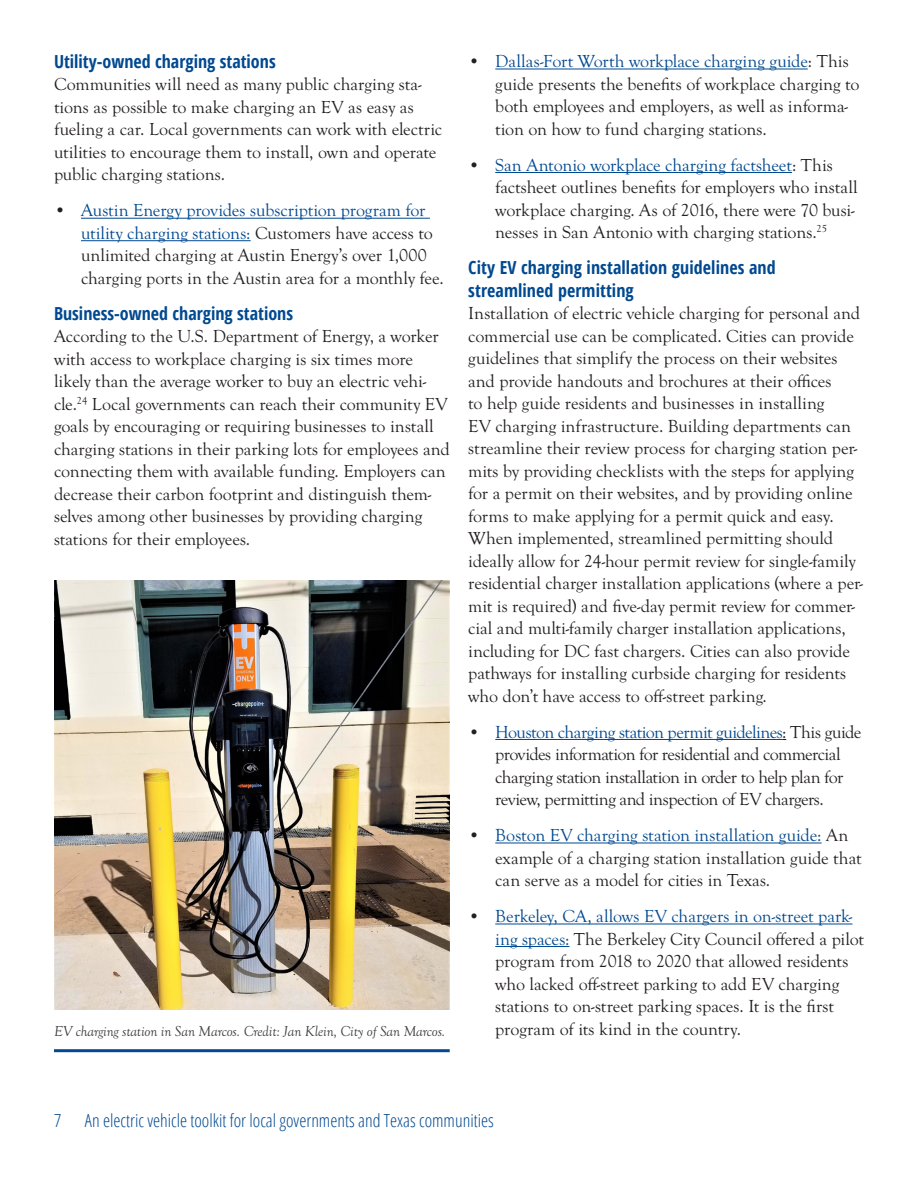
<style>
.page{position:relative;width:918px;height:1188px;background:#fff}
.page>*{position:absolute;margin:0;border:0;box-sizing:border-box;transform-origin:0 0}
.Body_text{font:18px/22.5px "Goudy Old Sty";letter-spacing:-.005em;color:#231f20}
.Body_text-2{font:18px/22.5px "Goudy Old Sty";letter-spacing:-.025em;color:#231f20;text-align:center}
.Third_Level_Subhead{font:700 condensed 18px/22.5px "Open Sans";letter-spacing:.005em;color:#014990}
.t1{font:300 condensed 18px "Open Sans";color:#014990}
.Caption_text{font:italic 15px "Goudy Old Sty";letter-spacing:-.01em;color:#3e3e3f}
.s1{color:#014990}
</style>
<div class="page">
<hr style="left:81px;top:218px;width:349px;height:1px;background:#014990">
<hr style="left:81px;top:240px;width:170px;height:1px;background:#014990">
<hr style="left:495px;top:69px;width:313px;height:1px;background:#014990">
<hr style="left:495px;top:172px;width:297px;height:1px;background:#014990">
<hr style="left:495px;top:739px;width:287px;height:1px;background:#014990">
<hr style="left:495px;top:843px;width:327px;height:1px;background:#014990">
<hr style="left:495px;top:924px;width:357px;height:1px;background:#014990">
<hr style="left:495px;top:946px;width:74px;height:1px;background:#014990">
<hr style="left:54px;top:1049px;width:396px;height:3px;background:#014990">
<img style="left:54px;top:580px;width:396px;height:430px">
<p class="Third_Level_Subhead" style="left:54px;top:50px;width:223px">Utility-owned charging stations</p>
<p class="Body_text" style="left:54px;top:74px;width:389px">Communities will need as many public charging sta&shy;tions as possible to make charging an EV as easy as fueling a car. Local governments can work with electric utilities to encourage them to install, own and operate public charging stations.</p>
<p class="Body_text" style="left:81px;top:200px;width:364px;text-indent:-27px">• <span class="s1">Austin Energy provides subscription program for utility charging stations:</span> Customers have access to unlimited charging at Austin Energy’s over 1,000 charging ports in the Austin area for a monthly fee.</p>
<p class="Third_Level_Subhead" style="left:54px;top:302px;width:241px">Business-owned charging stations</p>
<p class="Body_text" style="left:54px;top:326px;width:397px">According to the U.S. Department of Energy, a worker with access to workplace charging is six times more likely than the average worker to buy an electric vehi&shy;cle.<sup>24</sup> Local governments can reach their community EV goals by encouraging or requiring businesses to install charging stations in their parking lots for employees and connecting them with available funding. Employers can decrease their carbon footprint and distinguish them&shy;selves among other businesses by providing charging stations for their employees.</p>
<p class="Body_text" style="left:495px;top:50px;width:366px;text-indent:-27px">• <span class="s1">Dallas-Fort Worth workplace charging guide</span>: This guide presents the benefits of workplace charging to both employees and employers, as well as informa&shy;tion on how to fund charging stations.</p>
<p class="Body_text" style="left:495px;top:154px;width:364px;text-indent:-27px">• <span class="s1">San Antonio workplace charging factsheet</span>: This factsheet outlines benefits for employers who install workplace charging. As of 2016, there were 70 busi&shy;nesses in San Antonio with charging stations.<sup>25</sup></p>
<p class="Third_Level_Subhead" style="left:468px;top:256px;width:309px">City EV charging installation guidelines and streamlined permitting</p>
<p class="Body_text" style="left:468px;top:302px;width:396px">Installation of electric vehicle charging for personal and commercial use can be complicated. Cities can provide guidelines that simplify the process on their websites and provide handouts and brochures at their offices<br>to help guide residents and businesses in installing<br>EV charging infrastructure. Building departments can streamline their review process for charging station per&shy;mits by providing checklists with the steps for applying for a permit on their websites, and by providing online forms to make applying for a permit quick and easy.<br>When implemented, streamlined permitting should ideally allow for 24-hour permit review for single-family residential charger installation applications (where a per&shy;mit is required) and five-day permit review for commer&shy;cial and multi-family charger installation applications, including for DC fast chargers. Cities can also provide pathways for installing curbside charging for residents who don’t have access to off-street parking.</p>
<p class="Body_text-2" style="left:468px;top:721px;width:395px">• <span class="s1">Houston charging station permit guidelines</span>: This guide provides information for residential and commercial charging station installation in order to help plan for review, permitting and inspection of EV chargers.</p>
<p class="Body_text" style="left:495px;top:824px;width:368px;text-indent:-27px">• <span class="s1">Boston EV charging station installation guide:</span> An example of a charging station installation guide that can serve as a model for cities in Texas.</p>
<p class="Body_text" style="left:495px;top:905px;width:370px;text-indent:-27px">• <span class="s1">Berkeley, CA, allows EV chargers in on-street park&shy;ing spaces:</span> The Berkeley City Council offered a pilot program from 2018 to 2020 that allowed residents who lacked off-street parking to add EV charging stations to on-street parking spaces. It is the first</p>
<p class="Caption_text" style="left:54px;top:1023px;width:393px">EV charging station in San Marcos. Credit: Jan Klein, City of San Marcos.</p>
<p class="Body_text" style="left:495px;top:1018px;width:247px">program of its kind in the country.</p>
<p class="t1" style="left:54px;top:1109px;width:9px">7</p>
<p class="t1" style="left:85px;top:1109px;width:410px">An electric vehicle toolkit for local governments and Texas communities</p>
</div>
